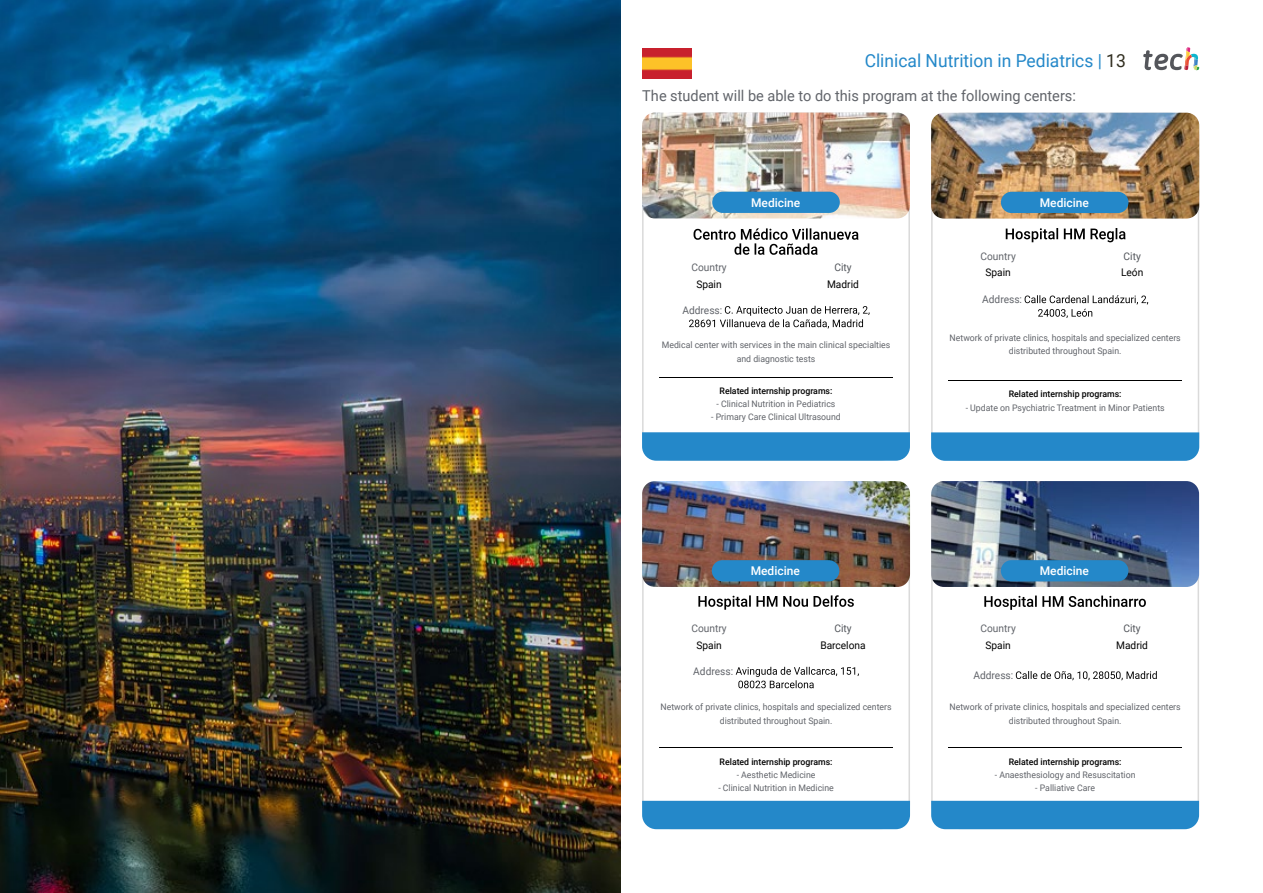
<style>
.page{position:relative;width:1263px;height:893px;background:#fff}
.page>*{position:absolute;margin:0;border:0;box-sizing:border-box;transform-origin:0 0}
.t1{font:18px "Roboto";color:#2488c9}
.t2{font:15px "Roboto";color:#61646a}
.t3{font:500 12px "Roboto";color:#fff}
.t4{font:10.5px "Roboto";color:#61646a}
.t5{font:10.5px "Roboto";color:#000}
.t6{font:10.5px "Roboto";color:#52555b}
.t7{font:9px/13.5px "Roboto";color:#61646a;text-align:center}
.t8{font:500 9px "Roboto";color:#000}
.s1{color:#312e20}
</style>
<div class="page">
<svg style="left:1143px;top:47px;width:56px;height:24px"></svg>
<img style="left:0;top:0;width:621px;height:893px">
<img style="left:642px;top:49px;width:49px;height:30px">
<svg style="left:642px;top:112px;width:268px;height:320px"></svg>
<img style="left:642px;top:113px;width:268px;height:105px">
<div style="left:712px;top:192px;width:128px;height:21px;background:#2488c9;border-radius:11px"></div>
<svg style="left:642px;top:432px;width:268px;height:29px;background:#2a8bca"></svg>
<hr style="left:659px;top:377px;width:234px;height:1px;background:#000">
<svg style="left:693px;top:228px;width:165px;height:27px"></svg>
<svg style="left:689px;top:306px;width:180px;height:23px"></svg>
<svg style="left:931px;top:112px;width:269px;height:337px"></svg>
<img style="left:931px;top:113px;width:268px;height:106px">
<div style="left:1001px;top:192px;width:127px;height:21px;background:#2488c9;border-radius:11px"></div>
<svg style="left:931px;top:432px;width:268px;height:29px;background:#2a8bca"></svg>
<hr style="left:948px;top:380px;width:234px;height:1px;background:#000">
<svg style="left:1006px;top:228px;width:119px;height:14px"></svg>
<svg style="left:1024px;top:295px;width:124px;height:23px"></svg>
<svg style="left:642px;top:587px;width:269px;height:243px"></svg>
<img style="left:642px;top:481px;width:268px;height:106px">
<div style="left:712px;top:560px;width:127px;height:21px;background:#2488c9;border-radius:11px"></div>
<div style="left:642px;top:801px;width:268px;height:28px;background:#2488c9"></div>
<hr style="left:659px;top:747px;width:234px;height:1px;background:#000">
<svg style="left:698px;top:595px;width:156px;height:15px"></svg>
<svg style="left:736px;top:667px;width:123px;height:21px"></svg>
<svg style="left:931px;top:493px;width:269px;height:337px"></svg>
<img style="left:931px;top:481px;width:268px;height:106px">
<div style="left:1001px;top:560px;width:127px;height:21px;background:#2488c9;border-radius:11px"></div>
<div style="left:931px;top:801px;width:268px;height:28px;background:#2488c9"></div>
<hr style="left:948px;top:747px;width:234px;height:1px;background:#000">
<svg style="left:984px;top:596px;width:162px;height:14px"></svg>
<svg style="left:1016px;top:671px;width:141px;height:9px"></svg>
<h1 class="t1" style="left:865px;top:48px;width:263px">Clinical Nutrition in Pediatrics | <span class="s1">13</span></h1>
<h2 class="t2" style="left:642px;top:86px;width:435px">The student will be able to do this program at the following centers:</h2>
<p class="t4" style="left:691px;top:260px;width:37px">Country</p>
<p class="t5" style="left:696px;top:277px;width:27px">Spain</p>
<h3 class="t3" style="left:751px;top:194px;width:51px">Medicine</h3>
<p class="t6" style="left:834px;top:260px;width:19px">City</p>
<p class="t5" style="left:827px;top:277px;width:33px">Madrid</p>
<p class="t4" style="left:682px;top:303px;width:41px">Address:</p>
<p class="t7" style="left:662px;top:338px;width:230px">Medical center with services in the main clinical specialties and diagnostic tests</p>
<p class="t8" style="left:719px;top:384px;width:114px">Related internship programs:</p>
<p class="t7" style="left:716px;top:397px;width:120px">- Clinical Nutrition in Pediatrics</p>
<p class="t7" style="left:711px;top:410px;width:131px">- Primary Care Clinical Ultrasound</p>
<p class="t4" style="left:691px;top:621px;width:37px">Country</p>
<p class="t5" style="left:696px;top:638px;width:27px">Spain</p>
<h3 class="t3" style="left:751px;top:563px;width:51px">Medicine</h3>
<p class="t6" style="left:834px;top:621px;width:19px">City</p>
<p class="t5" style="left:820px;top:638px;width:47px">Barcelona</p>
<p class="t4" style="left:693px;top:664px;width:41px">Address:</p>
<p class="t7" style="left:660px;top:700px;width:233px">Network of private clinics, hospitals and specialized centers distributed throughout Spain.</p>
<p class="t8" style="left:720px;top:755px;width:114px">Related internship programs:</p>
<p class="t7" style="left:737px;top:768px;width:80px">- Aesthetic Medicine</p>
<p class="t7" style="left:718px;top:781px;width:117px">- Clinical Nutrition in Medicine</p>
<p class="t4" style="left:980px;top:249px;width:37px">Country</p>
<p class="t5" style="left:985px;top:265px;width:27px">Spain</p>
<h3 class="t3" style="left:1040px;top:194px;width:51px">Medicine</h3>
<p class="t6" style="left:1123px;top:249px;width:19px">City</p>
<p class="t5" style="left:1121px;top:265px;width:24px">León</p>
<p class="t4" style="left:982px;top:292px;width:41px">Address:</p>
<p class="t7" style="left:950px;top:331px;width:233px">Network of private clinics, hospitals and specialized centers distributed throughout Spain.</p>
<p class="t8" style="left:1009px;top:388px;width:114px">Related internship programs:</p>
<p class="t7" style="left:966px;top:400px;width:201px">- Update on Psychiatric Treatment in Minor Patients</p>
<p class="t4" style="left:980px;top:621px;width:37px">Country</p>
<p class="t5" style="left:985px;top:638px;width:27px">Spain</p>
<h3 class="t3" style="left:1040px;top:563px;width:51px">Medicine</h3>
<p class="t6" style="left:1123px;top:621px;width:19px">City</p>
<p class="t5" style="left:1116px;top:638px;width:33px">Madrid</p>
<p class="t4" style="left:973px;top:668px;width:41px">Address:</p>
<p class="t7" style="left:949px;top:700px;width:233px">Network of private clinics, hospitals and specialized centers distributed throughout Spain.</p>
<p class="t8" style="left:1009px;top:755px;width:114px">Related internship programs:</p>
<p class="t7" style="left:995px;top:768px;width:142px">- Anaesthesiology and Resuscitation</p>
<p class="t7" style="left:1035px;top:781px;width:61px">- Palliative Care</p>
</div>
